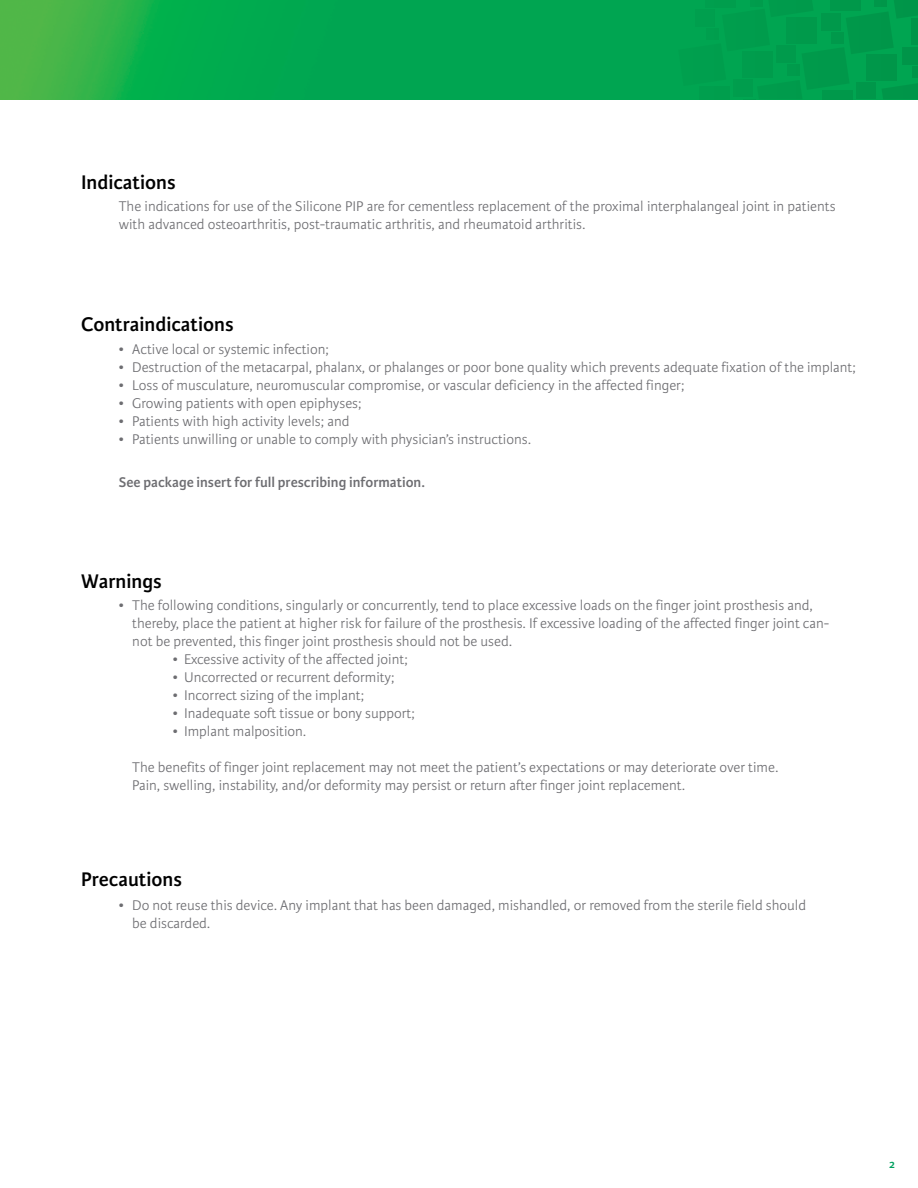
<style>
.page{position:relative;width:918px;height:1188px;background:#fff}
.page>*{position:absolute;margin:0;border:0;box-sizing:border-box;transform-origin:0 0}
.t1{font:600 21px "Karmina Sans";color:#000}
.t2{font:300 15px/18px "Karmina Sans";color:#6d6d71}
.t3{font:600 15px "Karmina Sans";color:#6d6d71}
.t4{font:600 12px "Karmina Sans";color:#00a05f}
</style>
<div class="page">
<img style="left:0;top:0;width:678px;height:99px">
<div style="left:678px;top:0;width:240px;height:100px;background:#009e4d"></div>
<h1 class="t1" style="left:81px;top:170px;width:96px">Indications</h1>
<p class="t2" style="left:119px;top:198px;width:718px">The indications for use of the Silicone PIP are for cementless replacement of the proximal interphalangeal joint in patients with advanced osteoarthritis, post-traumatic arthritis, and rheumatoid arthritis.</p>
<h1 class="t1" style="left:81px;top:313px;width:154px">Contraindications</h1>
<p class="t2" style="left:119px;top:340px;width:212px">• Active local or systemic infection;</p>
<p class="t2" style="left:119px;top:358px;width:739px">• Destruction of the metacarpal, phalanx, or phalanges or poor bone quality which prevents adequate fixation of the implant;</p>
<p class="t2" style="left:119px;top:376px;width:567px">• Loss of musculature, neuromuscular compromise, or vascular deficiency in the affected finger;</p>
<p class="t2" style="left:119px;top:394px;width:244px">• Growing patients with open epiphyses;</p>
<p class="t2" style="left:119px;top:412px;width:232px">• Patients with high activity levels; and</p>
<p class="t2" style="left:119px;top:430px;width:414px">• Patients unwilling or unable to comply with physician’s instructions.</p>
<p class="t3" style="left:119px;top:473px;width:308px">See package insert for full prescribing information.</p>
<h1 class="t1" style="left:81px;top:569px;width:82px">Warnings</h1>
<p class="t2" style="left:132px;top:597px;width:699px;text-indent:-14px">• The following conditions, singularly or concurrently, tend to place excessive loads on the finger joint prosthesis and, thereby, place the patient at higher risk for failure of the prosthesis. If excessive loading of the affected finger joint can&shy;not be prevented, this finger joint prosthesis should not be used.</p>
<p class="t2" style="left:173px;top:651px;width:237px">• Excessive activity of the affected joint;</p>
<p class="t2" style="left:173px;top:669px;width:223px">• Uncorrected or recurrent deformity;</p>
<p class="t2" style="left:173px;top:687px;width:193px">• Incorrect sizing of the implant;</p>
<p class="t2" style="left:173px;top:705px;width:244px">• Inadequate soft tissue or bony support;</p>
<p class="t2" style="left:173px;top:723px;width:135px">• Implant malposition.</p>
<p class="t2" style="left:132px;top:759px;width:648px">The benefits of finger joint replacement may not meet the patient’s expectations or may deteriorate over time.<br>Pain, swelling, instability, and/or deformity may persist or return after finger joint replacement.</p>
<h1 class="t1" style="left:81px;top:867px;width:102px">Precautions</h1>
<p class="t2" style="left:132px;top:896px;width:675px;text-indent:-14px">• Do not reuse this device. Any implant that has been damaged, mishandled, or removed from the sterile field should be discarded.</p>
<p class="t4" style="left:889px;top:1158px;width:8px">2</p>
</div>
